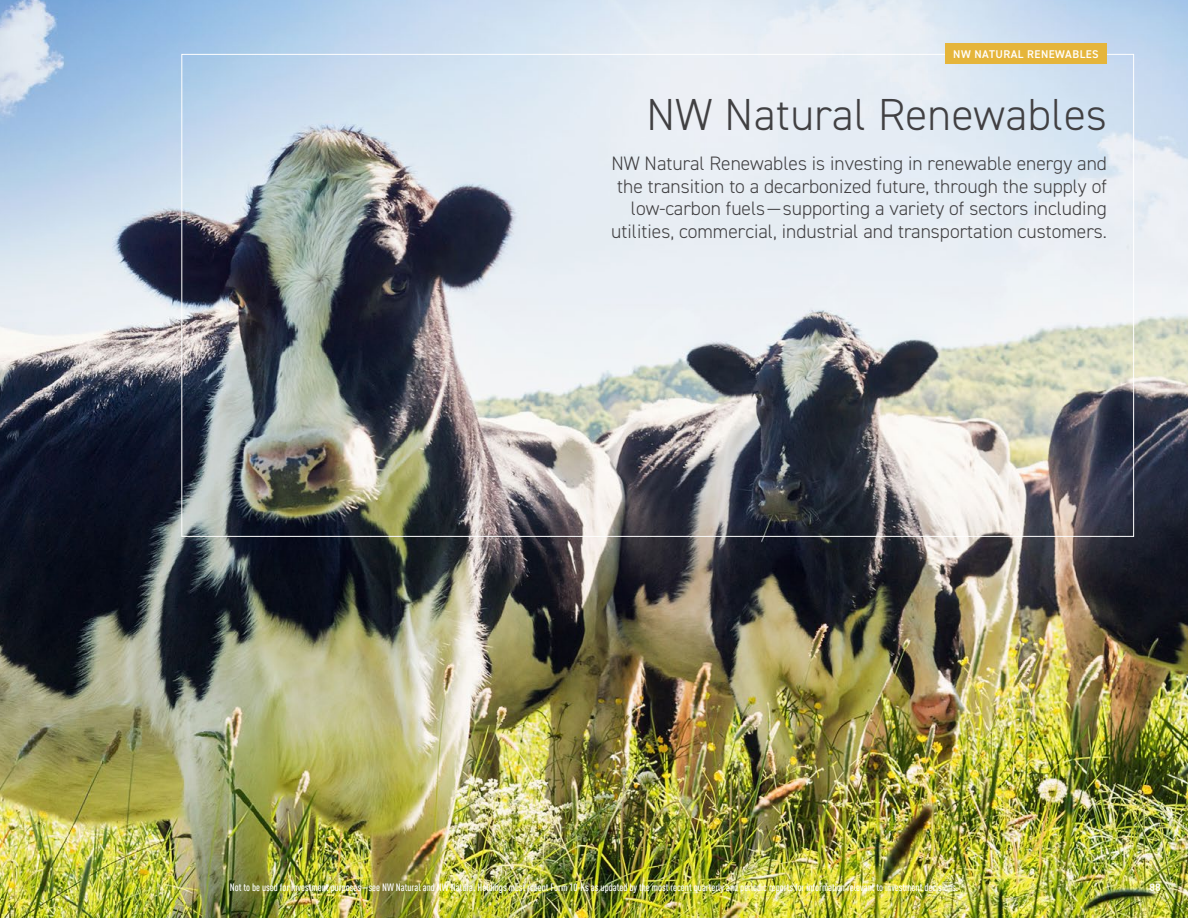
<style>
.page{position:relative;width:1188px;height:918px;background:#fff}
.page>*{position:absolute;margin:0;border:0;box-sizing:border-box;transform-origin:0 0}
.t1{font:300 45px "DIN2014";letter-spacing:.01em;color:#414042}
.t2{font:300 19.5px/22.5px "DIN2014";color:#414042;text-align:right}
.t3{font:600 11.25px "DIN2014";letter-spacing:.04em;color:#fff}
.t4{font:500 condensed 10.5px "DIN Offc";color:#fff}
.t5{font:700 10.5px "DIN Offc";color:#fff}
</style>
<div class="page">
<img style="left:0;top:0;width:1188px;height:918px">
<div style="left:945px;top:44px;width:162px;height:20px;background:#e5b53b"></div>
<p class="t3" style="left:953px;top:47px;width:147px">NW NATURAL RENEWABLES</p>
<h1 class="t1" style="left:646px;top:87px;width:462px">NW Natural Renewables</h1>
<p class="t2" style="left:611px;top:153px;width:497px">NW Natural Renewables is investing in renewable energy and the transition to a decarbonized future, through the supply of low‑carbon fuels—supporting a variety of sectors including utilities, commercial, industrial and transportation customers.</p>
<p class="t4" style="left:230px;top:881px;width:730px">Not to be used for investment purposes—see NW Natural and NW Natural Holdings most recent Form 10-Ks as updated by the most recent quarterly and periodic reports for information relevant to investment decisions.</p>
<p class="t5" style="left:1150px;top:880px;width:13px">88</p>
</div>
